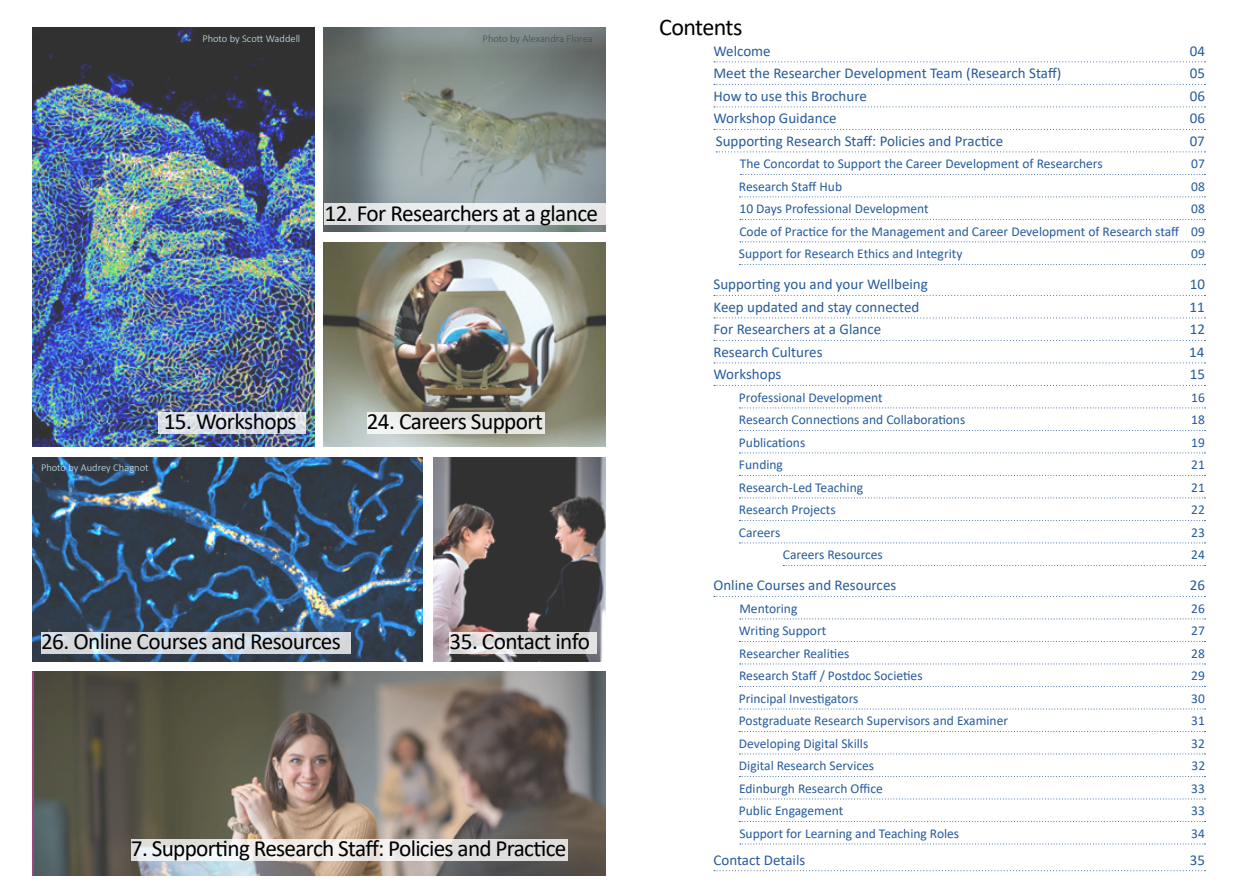
<style>
.page{position:relative;width:1259px;height:893px;background:#fff}
.page>*{position:absolute;margin:0;border:0;box-sizing:border-box;transform-origin:0 0}
.t1{font:24px "Calibri";letter-spacing:-.025em;color:#000}
.t2{font:23.25px "Calibri";letter-spacing:-.025em;color:#000}
.t3{font:15px "Calibri";color:#275b9b}
.t4{font:13.5px "Calibri";color:#275b9b}
.t5{font:300 10.5px "Calibri";color:#cce9f3}
.t6{font:300 10.5px "Calibri";color:#444f51}
</style>
<div class="page">
<svg style="left:714px;top:61px;width:491px;height:1px"></svg>
<svg style="left:714px;top:84px;width:491px;height:1px"></svg>
<svg style="left:714px;top:106px;width:491px;height:1px"></svg>
<svg style="left:714px;top:129px;width:491px;height:1px"></svg>
<svg style="left:716px;top:151px;width:489px;height:1px"></svg>
<svg style="left:740px;top:174px;width:465px;height:1px"></svg>
<svg style="left:739px;top:196px;width:466px;height:1px"></svg>
<svg style="left:740px;top:219px;width:465px;height:1px"></svg>
<svg style="left:740px;top:241px;width:465px;height:1px"></svg>
<svg style="left:739px;top:264px;width:466px;height:1px"></svg>
<svg style="left:714px;top:295px;width:491px;height:1px"></svg>
<svg style="left:714px;top:317px;width:491px;height:1px"></svg>
<svg style="left:714px;top:340px;width:491px;height:1px"></svg>
<svg style="left:714px;top:362px;width:491px;height:1px"></svg>
<svg style="left:714px;top:385px;width:491px;height:1px"></svg>
<svg style="left:739px;top:407px;width:466px;height:1px"></svg>
<svg style="left:739px;top:430px;width:466px;height:1px"></svg>
<svg style="left:739px;top:452px;width:466px;height:1px"></svg>
<svg style="left:739px;top:475px;width:466px;height:1px"></svg>
<svg style="left:739px;top:497px;width:466px;height:1px"></svg>
<svg style="left:739px;top:520px;width:466px;height:1px"></svg>
<svg style="left:739px;top:542px;width:466px;height:1px"></svg>
<svg style="left:783px;top:565px;width:422px;height:1px"></svg>
<svg style="left:714px;top:596px;width:491px;height:1px"></svg>
<svg style="left:740px;top:618px;width:465px;height:1px"></svg>
<svg style="left:739px;top:641px;width:466px;height:1px"></svg>
<svg style="left:739px;top:663px;width:466px;height:1px"></svg>
<svg style="left:739px;top:686px;width:466px;height:1px"></svg>
<svg style="left:739px;top:708px;width:466px;height:1px"></svg>
<svg style="left:739px;top:731px;width:466px;height:1px"></svg>
<svg style="left:739px;top:753px;width:466px;height:1px"></svg>
<svg style="left:739px;top:776px;width:466px;height:1px"></svg>
<svg style="left:739px;top:798px;width:466px;height:1px"></svg>
<svg style="left:739px;top:821px;width:466px;height:1px"></svg>
<svg style="left:740px;top:843px;width:465px;height:1px"></svg>
<svg style="left:714px;top:870px;width:491px;height:1px"></svg>
<img style="left:33px;top:28px;width:282px;height:418px">
<img style="left:324px;top:28px;width:282px;height:204px">
<img style="left:324px;top:242px;width:282px;height:204px">
<img style="left:33px;top:457px;width:390px;height:204px">
<img style="left:434px;top:457px;width:172px;height:204px">
<img style="left:34px;top:672px;width:572px;height:204px">
<svg style="left:158px;top:412px;width:148px;height:22px;background:#dce0e8"></svg>
<svg style="left:41px;top:632px;width:309px;height:22px;background:#d5dadf"></svg>
<svg style="left:367px;top:412px;width:177px;height:22px;fill:#e9e9e6"></svg>
<svg style="left:449px;top:632px;width:148px;height:22px;background:#dddbdb"></svg>
<div style="left:324px;top:203px;width:282px;height:22px;background:linear-gradient(to right,#e3e6e7,#ebedee)"></div>
<svg style="left:131px;top:839px;width:436px;height:22px"></svg>
<p class="t5" style="left:202px;top:32px;width:99px">Photo by Scott Waddell</p>
<p class="t6" style="left:483px;top:32px;width:112px">Photo by Alexandra Florea</p>
<p class="t2" style="left:324px;top:197px;width:275px">12. For Researchers at a glance</p>
<p class="t5" style="left:41px;top:461px;width:109px">Photo by Audrey Chagnot</p>
<p class="t2" style="left:164px;top:405px;width:134px">15. Workshops</p>
<p class="t2" style="left:367px;top:405px;width:178px">24. Careers Support</p>
<p class="t2" style="left:41px;top:625px;width:301px">26. Online Courses and Resources</p>
<p class="t2" style="left:449px;top:625px;width:142px">35. Contact info</p>
<p class="t2" style="left:131px;top:832px;width:437px">7. Supporting Research Staff: Policies and Practice</p>
<p class="t1" style="left:659px;top:10px;width:85px">Contents</p>
<p class="t3" style="left:713px;top:41px;width:59px">Welcome</p>
<p class="t3" style="left:1189px;top:41px;width:17px">04</p>
<p class="t3" style="left:713px;top:63px;width:349px">Meet the Researcher Development Team (Research Staff)</p>
<p class="t3" style="left:1189px;top:63px;width:17px">05</p>
<p class="t3" style="left:713px;top:86px;width:155px">How to use this Brochure</p>
<p class="t3" style="left:1189px;top:86px;width:17px">06</p>
<p class="t3" style="left:713px;top:108px;width:124px">Workshop Guidance</p>
<p class="t3" style="left:1189px;top:108px;width:17px">06</p>
<p class="t3" style="left:716px;top:131px;width:289px">Supporting Research Staff: Policies and Practice</p>
<p class="t3" style="left:1189px;top:131px;width:17px">07</p>
<p class="t4" style="left:740px;top:155px;width:364px">The Concordat to Support the Career Development of Researchers</p>
<p class="t4" style="left:1191px;top:155px;width:15px">07</p>
<p class="t4" style="left:739px;top:177px;width:105px">Research Staff Hub</p>
<p class="t4" style="left:1191px;top:177px;width:15px">08</p>
<p class="t4" style="left:739px;top:200px;width:191px">10 Days Professional Development</p>
<p class="t4" style="left:1191px;top:200px;width:15px">08</p>
<p class="t4" style="left:739px;top:222px;width:467px">Code of Practice for the Management and Career Development of Research staff 09</p>
<p class="t4" style="left:739px;top:245px;width:225px">Support for Research Ethics and Integrity</p>
<p class="t4" style="left:1191px;top:245px;width:15px">09</p>
<p class="t3" style="left:713px;top:274px;width:216px">Supporting you and your Wellbeing</p>
<p class="t3" style="left:1189px;top:274px;width:17px">10</p>
<p class="t3" style="left:713px;top:297px;width:207px">Keep updated and stay connected</p>
<p class="t3" style="left:1189px;top:297px;width:17px">11</p>
<p class="t3" style="left:713px;top:319px;width:169px">For Researchers at a Glance</p>
<p class="t3" style="left:1189px;top:319px;width:17px">12</p>
<p class="t3" style="left:713px;top:342px;width:111px">Research Cultures</p>
<p class="t3" style="left:1189px;top:342px;width:17px">14</p>
<p class="t3" style="left:713px;top:364px;width:69px">Workshops</p>
<p class="t3" style="left:1189px;top:364px;width:17px">15</p>
<p class="t4" style="left:739px;top:388px;width:145px">Professional Development</p>
<p class="t4" style="left:1191px;top:388px;width:15px">16</p>
<p class="t4" style="left:739px;top:411px;width:228px">Research Connections and Collaborations</p>
<p class="t4" style="left:1191px;top:411px;width:15px">18</p>
<p class="t4" style="left:739px;top:433px;width:68px">Publications</p>
<p class="t4" style="left:1191px;top:433px;width:15px">19</p>
<p class="t4" style="left:739px;top:456px;width:45px">Funding</p>
<p class="t4" style="left:1191px;top:456px;width:15px">21</p>
<p class="t4" style="left:739px;top:478px;width:126px">Research-Led Teaching</p>
<p class="t4" style="left:1191px;top:478px;width:15px">21</p>
<p class="t4" style="left:739px;top:501px;width:98px">Research Projects</p>
<p class="t4" style="left:1191px;top:501px;width:15px">22</p>
<p class="t4" style="left:739px;top:523px;width:43px">Careers</p>
<p class="t4" style="left:1191px;top:523px;width:15px">23</p>
<p class="t4" style="left:783px;top:546px;width:101px">Careers Resources</p>
<p class="t4" style="left:1191px;top:546px;width:15px">24</p>
<p class="t3" style="left:713px;top:575px;width:184px">Online Courses and Resources</p>
<p class="t3" style="left:1189px;top:575px;width:17px">26</p>
<p class="t4" style="left:739px;top:599px;width:59px">Mentoring</p>
<p class="t4" style="left:1191px;top:599px;width:15px">26</p>
<p class="t4" style="left:739px;top:622px;width:89px">Writing Support</p>
<p class="t4" style="left:1191px;top:622px;width:15px">27</p>
<p class="t4" style="left:739px;top:644px;width:112px">Researcher Realities</p>
<p class="t4" style="left:1191px;top:644px;width:15px">28</p>
<p class="t4" style="left:739px;top:667px;width:185px">Research Staff / Postdoc Societies</p>
<p class="t4" style="left:1191px;top:667px;width:15px">29</p>
<p class="t4" style="left:739px;top:689px;width:121px">Principal Investigators</p>
<p class="t4" style="left:1191px;top:689px;width:15px">30</p>
<p class="t4" style="left:739px;top:712px;width:271px">Postgraduate Research Supervisors and Examiner</p>
<p class="t4" style="left:1191px;top:712px;width:15px">31</p>
<p class="t4" style="left:739px;top:734px;width:131px">Developing Digital Skills</p>
<p class="t4" style="left:1191px;top:734px;width:15px">32</p>
<p class="t4" style="left:739px;top:757px;width:137px">Digital Research Services</p>
<p class="t4" style="left:1191px;top:757px;width:15px">32</p>
<p class="t4" style="left:739px;top:779px;width:145px">Edinburgh Research Office</p>
<p class="t4" style="left:1191px;top:779px;width:15px">33</p>
<p class="t4" style="left:739px;top:802px;width:106px">Public Engagement</p>
<p class="t4" style="left:1191px;top:802px;width:15px">33</p>
<p class="t4" style="left:739px;top:824px;width:221px">Support for Learning and Teaching Roles</p>
<p class="t4" style="left:1191px;top:824px;width:15px">34</p>
<p class="t3" style="left:713px;top:849px;width:93px">Contact Details</p>
<p class="t3" style="left:1189px;top:849px;width:17px">35</p>
</div>
